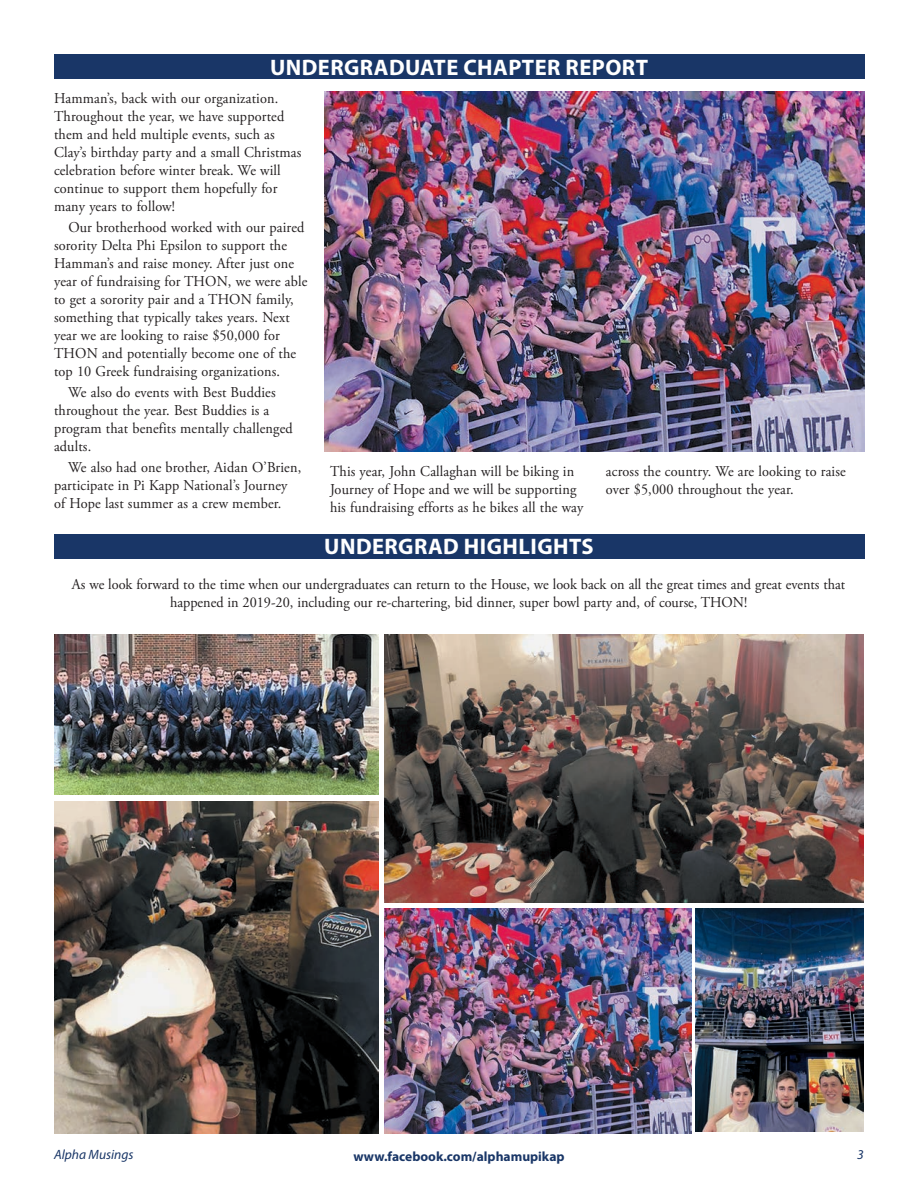
<style>
.page{position:relative;width:918px;height:1188px;background:#fff}
.page>*{position:absolute;margin:0;border:0;box-sizing:border-box;transform-origin:0 0}
.t1{font:700 22.5px "Myriad Pro";letter-spacing:.02em;color:#fff}
.t2{font:15px/18px "Adobe Garamond Pro";letter-spacing:.01em;color:#231f20;scale:.95 1}
.t3{font:700 13.5px "Myriad Pro";color:#193667}
.t4{font:italic 13.5px "Myriad Pro";color:#193667}
</style>
<div class="page">
<div style="left:54px;top:54px;width:810px;height:25px;background:#193667"></div>
<img style="left:324px;top:92px;width:540px;height:360px">
<div style="left:54px;top:534px;width:810px;height:25px;background:#193667"></div>
<img style="left:54px;top:634px;width:324px;height:161px">
<img style="left:384px;top:908px;width:308px;height:226px">
<img style="left:384px;top:634px;width:479px;height:269px">
<img style="left:54px;top:801px;width:324px;height:333px">
<img style="left:696px;top:908px;width:167px;height:223px">
<h1 class="t1" style="left:270px;top:53px;width:379px">UNDERGRADUATE CHAPTER REPORT</h1>
<p class="t2" style="left:54px;top:89px;width:262px">Hamman’s, back with our organization.<br>Throughout the year, we have supported them and held multiple events, such as Clay’s birthday party and a small Christmas celebration before winter break. We will continue to support them hopefully for many years to follow!</p>
<p class="t2" style="left:54px;top:219px;width:268px;text-indent:14px">Our brotherhood worked with our paired sorority Delta Phi Epsilon to support the Hamman’s and raise money. After just one year of fundraising for THON, we were able to get a sorority pair and a THON family, something that typically takes years. Next year we are looking to raise $50,000 for THON and potentially become one of the top 10 Greek fundraising organizations.</p>
<p class="t2" style="left:54px;top:384px;width:253px;text-indent:14px">We also do events with Best Buddies throughout the year. Best Buddies is a program that benefits mentally challenged adults.</p>
<p class="t2" style="left:54px;top:459px;width:262px;text-indent:14px">We also had one brother, Aidan O’Brien, participate in Pi Kapp National’s Journey of Hope last summer as a crew member.</p>
<p class="t2" style="left:330px;top:463px;width:268px">This year, John Callaghan will be biking in<br>Journey of Hope and we will be supporting his fundraising efforts as he bikes all the way</p>
<p class="t2" style="left:606px;top:463px;width:254px">across the country. We are looking to raise over $5,000 throughout the year.</p>
<h1 class="t1" style="left:324px;top:532px;width:271px">UNDERGRAD HIGHLIGHTS</h1>
<p class="t2" style="left:72px;top:576px;width:816px;text-align:center">As we look forward to the time when our undergraduates can return to the House, we look back on all the great times and great events that happened in 2019-20, including our re-chartering, bid dinner, super bowl party and, of course, THON!</p>
<p class="t4" style="left:54px;top:1146px;width:81px">Alpha Musings</p>
<p class="t3" style="left:353px;top:1147px;width:213px">www.facebook.com/alphamupikap</p>
<p class="t4" style="left:857px;top:1146px;width:8px">3</p>
</div>
